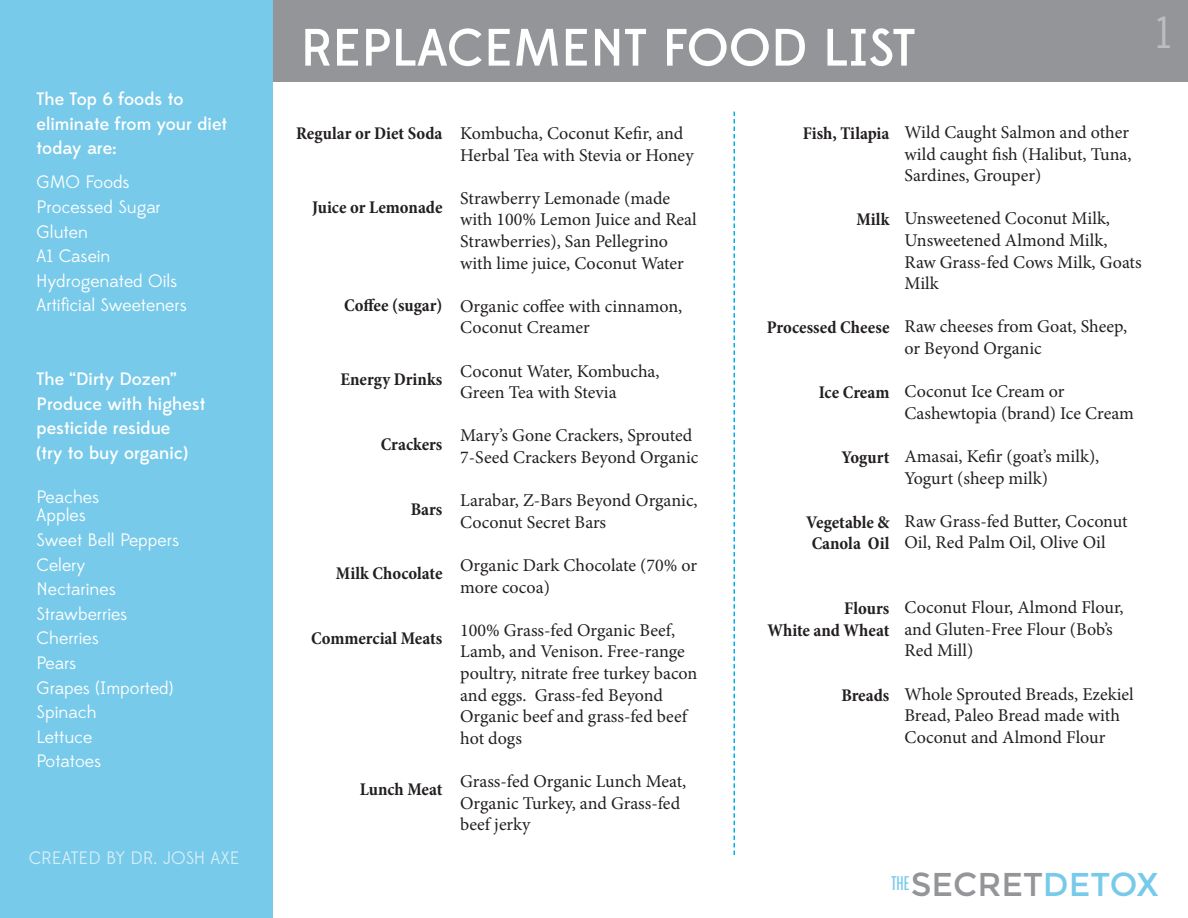
<style>
.page{position:relative;width:1188px;height:918px;background:#fff}
.page>*{position:absolute;margin:0;border:0;box-sizing:border-box;transform-origin:0 0}
.t1{font:500 52.5px "Edmondsans";color:#fff}
.t2{font:45px "Edmondsans";color:#bcbdc0}
.t3{font:33px "Montserrat";color:#939598}
.t4{font:21px "Fairview";color:#77caea}
.t5{font:18px/21.6px "Minion Pro";color:#231f20}
.t6{font:18px "Edmondsans";color:#fff}
.t7{font:700 condensed 18px "Minion Pro";color:#231f20}
.t8{font:500 18px/24.6px "Edmondsans";color:#fff}
.s1{color:#77caea}
</style>
<div class="page">
<div style="left:0;top:0;width:1188px;height:82px;background:#939598"></div>
<div style="left:0;top:0;width:273px;height:918px;background:#77caea"></div>
<svg style="left:734px;top:112px;width:1px;height:743px"></svg>
<p class="t8" style="left:37px;top:87px;width:192px">The Top 6 foods to eliminate from your diet today are:</p>
<p class="t6" style="left:37px;top:172px;width:95px">GMO Foods</p>
<p class="t6" style="left:37px;top:197px;width:126px">Processed Sugar</p>
<p class="t6" style="left:37px;top:221px;width:53px">Gluten</p>
<p class="t6" style="left:37px;top:246px;width:75px">A1 Casein</p>
<p class="t6" style="left:37px;top:270px;width:143px">Hydrogenated Oils</p>
<p class="t6" style="left:37px;top:295px;width:152px">Artificial Sweeteners</p>
<p class="t8" style="left:37px;top:367px;width:142px">The “Dirty Dozen”</p>
<p class="t8" style="left:37px;top:392px;width:170px">Produce with highest pesticide residue</p>
<p class="t8" style="left:37px;top:441px;width:153px">(try to buy organic)</p>
<p class="t6" style="left:37px;top:486px;width:64px">Peaches</p>
<p class="t6" style="left:37px;top:505px;width:51px">Apples</p>
<p class="t6" style="left:37px;top:530px;width:144px">Sweet Bell Peppers</p>
<p class="t6" style="left:37px;top:554px;width:50px">Celery</p>
<p class="t6" style="left:37px;top:579px;width:81px">Nectarines</p>
<p class="t6" style="left:37px;top:603px;width:93px">Strawberries</p>
<p class="t6" style="left:37px;top:628px;width:64px">Cherries</p>
<p class="t6" style="left:37px;top:653px;width:42px">Pears</p>
<p class="t6" style="left:37px;top:677px;width:138px">Grapes (Imported)</p>
<p class="t6" style="left:37px;top:702px;width:61px">Spinach</p>
<p class="t6" style="left:37px;top:726px;width:57px">Lettuce</p>
<p class="t6" style="left:37px;top:751px;width:66px">Potatoes</p>
<p class="t6" style="left:29px;top:848px;width:213px">CREATED BY DR. JOSH AXE</p>
<p class="t1" style="left:301px;top:17px;width:616px">REPLACEMENT FOOD LIST</p>
<p class="t2" style="left:1155px;top:7px;width:19px">1</p>
<p class="t7" style="left:296px;top:121px;width:148px">Regular or Diet Soda</p>
<p class="t7" style="left:312px;top:195px;width:132px">Juice or Lemonade</p>
<p class="t7" style="left:344px;top:293px;width:100px">Coffee (sugar)</p>
<p class="t7" style="left:340px;top:367px;width:104px">Energy Drinks</p>
<p class="t7" style="left:381px;top:432px;width:63px">Crackers</p>
<p class="t7" style="left:411px;top:497px;width:33px">Bars</p>
<p class="t7" style="left:336px;top:561px;width:108px">Milk Chocolate</p>
<p class="t7" style="left:311px;top:626px;width:133px">Commercial Meats</p>
<p class="t7" style="left:360px;top:777px;width:84px">Lunch Meat</p>
<p class="t5" style="left:460px;top:123px;width:235px">Kombucha, Coconut Kefir, and<br>Herbal Tea with Stevia or Honey</p>
<p class="t5" style="left:460px;top:187px;width:238px">Strawberry Lemonade (made with 100% Lemon Juice and Real<br>Strawberries), San Pellegrino with lime juice, Coconut Water</p>
<p class="t5" style="left:460px;top:295px;width:224px">Organic coffee with cinnamon,<br>Coconut Creamer</p>
<p class="t5" style="left:460px;top:360px;width:201px">Coconut Water, Kombucha,<br>Green Tea with Stevia</p>
<p class="t5" style="left:460px;top:425px;width:240px">Mary’s Gone Crackers, Sprouted<br>7-Seed Crackers Beyond Organic</p>
<p class="t5" style="left:460px;top:490px;width:239px">Larabar, Z-Bars Beyond Organic,<br>Coconut Secret Bars</p>
<p class="t5" style="left:460px;top:555px;width:238px">Organic Dark Chocolate (70% or more cocoa)</p>
<p class="t5" style="left:460px;top:619px;width:239px">100% Grass-fed Organic Beef,<br>Lamb, and Venison. Free-range poultry, nitrate free turkey bacon and eggs. Grass-fed Beyond<br>Organic beef and grass-fed beef hot dogs</p>
<p class="t5" style="left:460px;top:771px;width:228px">Grass-fed Organic Lunch Meat,<br>Organic Turkey, and Grass-fed beef jerky</p>
<p class="t7" style="left:803px;top:121px;width:88px">Fish, Tilapia</p>
<p class="t7" style="left:856px;top:207px;width:35px">Milk</p>
<p class="t7" style="left:767px;top:315px;width:124px">Processed Cheese</p>
<p class="t7" style="left:819px;top:380px;width:72px">Ice Cream</p>
<p class="t7" style="left:842px;top:445px;width:49px">Yogurt</p>
<p class="t7" style="left:806px;top:510px;width:85px">Vegetable &amp;</p>
<p class="t7" style="left:812px;top:531px;width:79px">Canola Oil</p>
<p class="t5" style="left:904px;top:122px;width:228px">Wild Caught Salmon and other wild caught fish (Halibut, Tuna,<br>Sardines, Grouper)</p>
<p class="t5" style="left:904px;top:208px;width:239px">Unsweetened Coconut Milk,<br>Unsweetened Almond Milk,<br>Raw Grass-fed Cows Milk, Goats<br>Milk</p>
<p class="t5" style="left:904px;top:316px;width:224px">Raw cheeses from Goat, Sheep, or Beyond Organic</p>
<p class="t5" style="left:904px;top:381px;width:231px">Coconut Ice Cream or<br>Cashewtopia (brand) Ice Cream</p>
<p class="t5" style="left:904px;top:446px;width:196px">Amasai, Kefir (goat’s milk),<br>Yogurt (sheep milk)</p>
<p class="t5" style="left:904px;top:510px;width:225px">Raw Grass-fed Butter, Coconut<br>Oil, Red Palm Oil, Olive Oil</p>
<p class="t7" style="left:844px;top:596px;width:47px">Flours</p>
<p class="t7" style="left:767px;top:618px;width:124px">White and Wheat</p>
<p class="t7" style="left:841px;top:683px;width:50px">Breads</p>
<p class="t5" style="left:904px;top:597px;width:221px">Coconut Flour, Almond Flour, and Gluten-Free Flour (Bob’s<br>Red Mill)</p>
<p class="t5" style="left:904px;top:683px;width:231px">Whole Sprouted Breads, Ezekiel<br>Bread, Paleo Bread made with<br>Coconut and Almond Flour</p>
<p class="t4" style="left:891px;top:873px;width:20px">THE</p>
<p class="t3" style="left:911px;top:865px;width:249px">SECRET<span class="s1">DETOX</span></p>
</div>
